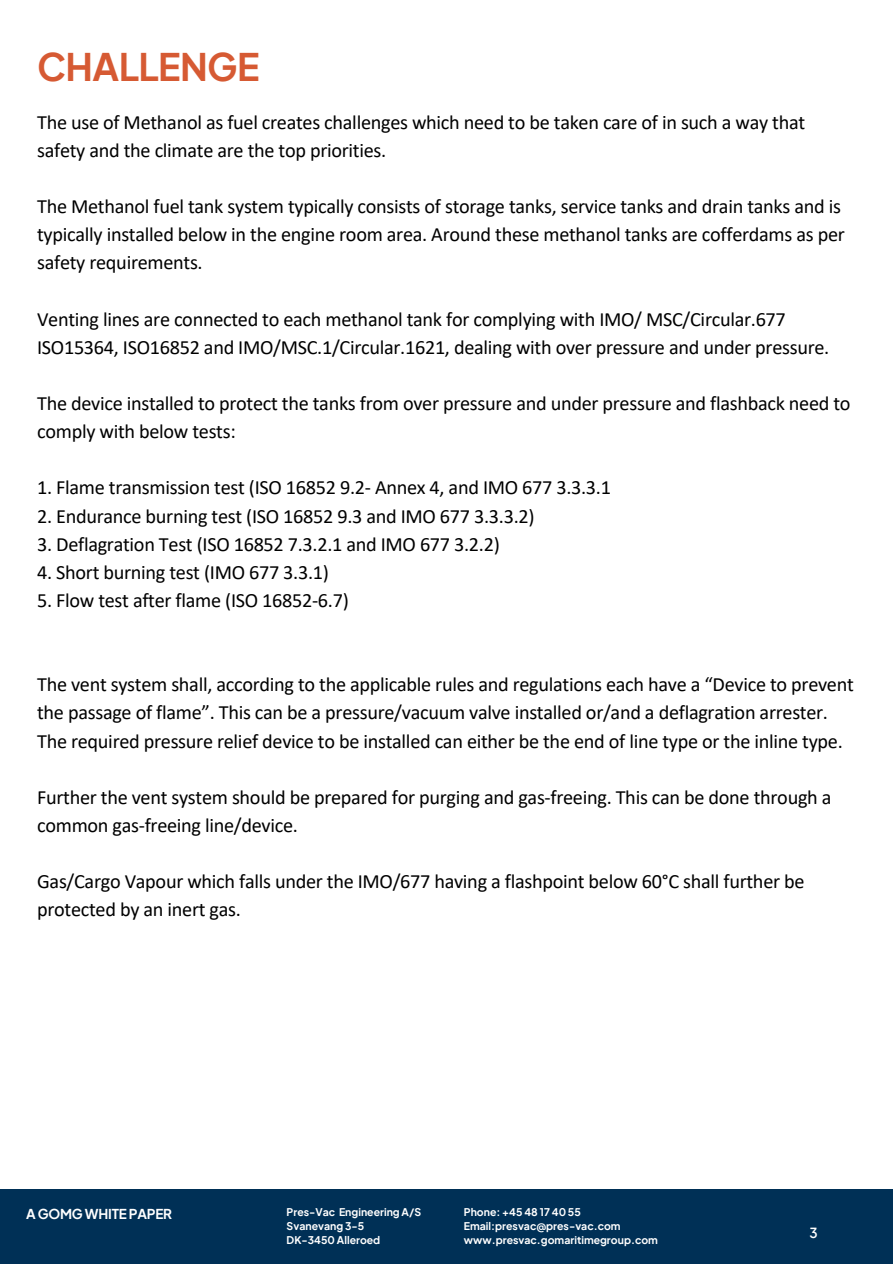
<style>
.page{position:relative;width:893px;height:1264px;background:#fff}
.page>*{position:absolute;margin:0;border:0;box-sizing:border-box;transform-origin:0 0}
.t1{font:700 37.5px "Plus Jakarta Sans";letter-spacing:-.015em;color:#d65a33}
.t2{font:20.25px/28.2px "Calibri";letter-spacing:-.015em;color:#000}
.t3{font:700 13.5px "Plus Jakarta Sans";letter-spacing:-.015em;color:#fff}
.t4{font:600 13.5px "Plus Jakarta Sans";color:#fff}
.t5{font:700 10.5px "Plus Jakarta Sans";color:#fff}
</style>
<div class="page">
<div style="left:0;top:1188px;width:892px;height:75px;background:#003056"></div>
<h1 class="t1" style="left:37px;top:42px;width:224px">CHALLENGE</h1>
<h2 class="t2" style="left:37px;top:109px;width:769px">The use of Methanol as fuel creates challenges which need to be taken care of in such a way that safety and the climate are the top priorities.</h2>
<h2 class="t2" style="left:37px;top:194px;width:809px">The Methanol fuel tank system typically consists of storage tanks, service tanks and drain tanks and is typically installed below in the engine room area. Around these methanol tanks are cofferdams as per safety requirements.</h2>
<h2 class="t2" style="left:37px;top:306px;width:793px">Venting lines are connected to each methanol tank for complying with IMO/ MSC/Circular.677<br>ISO15364, ISO16852 and IMO/MSC.1/Circular.1621, dealing with over pressure and under pressure.</h2>
<h2 class="t2" style="left:37px;top:391px;width:815px">The device installed to protect the tanks from over pressure and under pressure and flashback need to comply with below tests:</h2>
<h2 class="t2" style="left:37px;top:475px;width:575px">1. Flame transmission test (ISO 16852 9.2- Annex 4, and IMO 677 3.3.3.1</h2>
<h2 class="t2" style="left:37px;top:503px;width:499px">2. Endurance burning test (ISO 16852 9.3 and IMO 677 3.3.3.2)</h2>
<h2 class="t2" style="left:37px;top:531px;width:464px">3. Deflagration Test (ISO 16852 7.3.2.1 and IMO 677 3.2.2)</h2>
<h2 class="t2" style="left:37px;top:559px;width:293px">4. Short burning test (IMO 677 3.3.1)</h2>
<h2 class="t2" style="left:37px;top:587px;width:313px">5. Flow test after flame (ISO 16852-6.7)</h2>
<h2 class="t2" style="left:37px;top:672px;width:818px">The vent system shall, according to the applicable rules and regulations each have a “Device to prevent the passage of flame”. This can be a pressure/vacuum valve installed or/and a deflagration arrester.<br>The required pressure relief device to be installed can either be the end of line type or the inline type.</h2>
<h2 class="t2" style="left:37px;top:784px;width:795px">Further the vent system should be prepared for purging and gas-freeing. This can be done through a common gas-freeing line/device.</h2>
<h2 class="t2" style="left:37px;top:869px;width:768px">Gas/Cargo Vapour which falls under the IMO/677 having a flashpoint below 60°C shall further be protected by an inert gas.</h2>
<p class="t3" style="left:26px;top:1205px;width:147px">A GOMG WHITE PAPER</p>
<h3 class="t5" style="left:286px;top:1205px;width:136px">Pres-Vac Engineering A/S</h3>
<p class="t5" style="left:286px;top:1219px;width:79px">Svanevang 3-5</p>
<p class="t5" style="left:286px;top:1233px;width:95px">DK-3450 Alleroed</p>
<p class="t5" style="left:464px;top:1205px;width:118px">Phone: +45 48 17 40 55</p>
<p class="t5" style="left:464px;top:1219px;width:158px">Email:presvac@pres-vac.com</p>
<p class="t5" style="left:464px;top:1233px;width:195px">www.presvac.gomaritimegroup.com</p>
<p class="t4" style="left:809px;top:1224px;width:10px">3</p>
</div>
